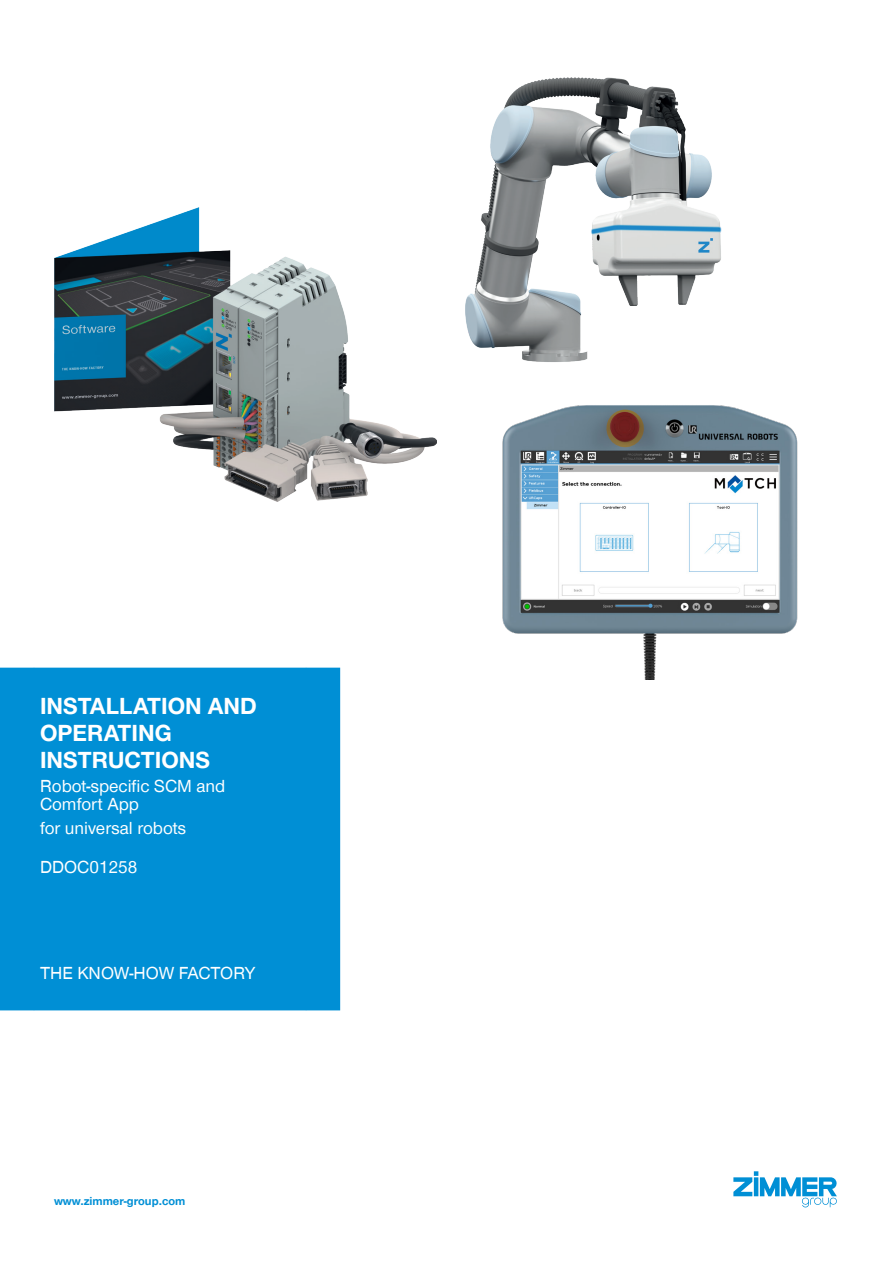
<style>
.page{position:relative;width:893px;height:1263px;background:#fff}
.page>*{position:absolute;margin:0;border:0;box-sizing:border-box;transform-origin:0 0}
.CB_AF_TD-Deckblatt-Titel{font:700 24px/27px "Zimmer Group Sans Global";color:#fff}
.CB_AF_TD-Deckblatt-Daten{font:18px/18px "Zimmer Group Sans Global";color:#fff}
.CB_AF_TD-Deckblatt-Link{font:700 12px "Zimmer Group Sans";color:#008fd5}
</style>
<div class="page">
<img style="left:54px;top:207px;width:383px;height:295px">
<img style="left:465px;top:77px;width:257px;height:285px">
<img style="left:502px;top:405px;width:296px;height:274px">
<div style="left:0;top:668px;width:340px;height:342px;background:#008fd5"></div>
<svg style="left:733px;top:1171px;width:104px;height:37px"></svg>
<p class="CB_AF_TD-Deckblatt-Titel" style="left:40px;top:692px;width:218px">INSTALLATION AND<br>OPERATING<br>INSTRUCTIONS</p>
<p class="CB_AF_TD-Deckblatt-Daten" style="left:40px;top:777px;width:187px">Robot-specific SCM and<br>Comfort App</p>
<p class="CB_AF_TD-Deckblatt-Daten" style="left:40px;top:819px;width:148px">for universal robots</p>
<p class="CB_AF_TD-Deckblatt-Daten" style="left:40px;top:858px;width:99px">DDOC01258</p>
<p class="CB_AF_TD-Deckblatt-Daten" style="left:40px;top:964px;width:217px">THE KNOW-HOW FACTORY</p>
<p class="CB_AF_TD-Deckblatt-Link" style="left:54px;top:1193px;width:133px">www.zimmer-group.com</p>
</div>
